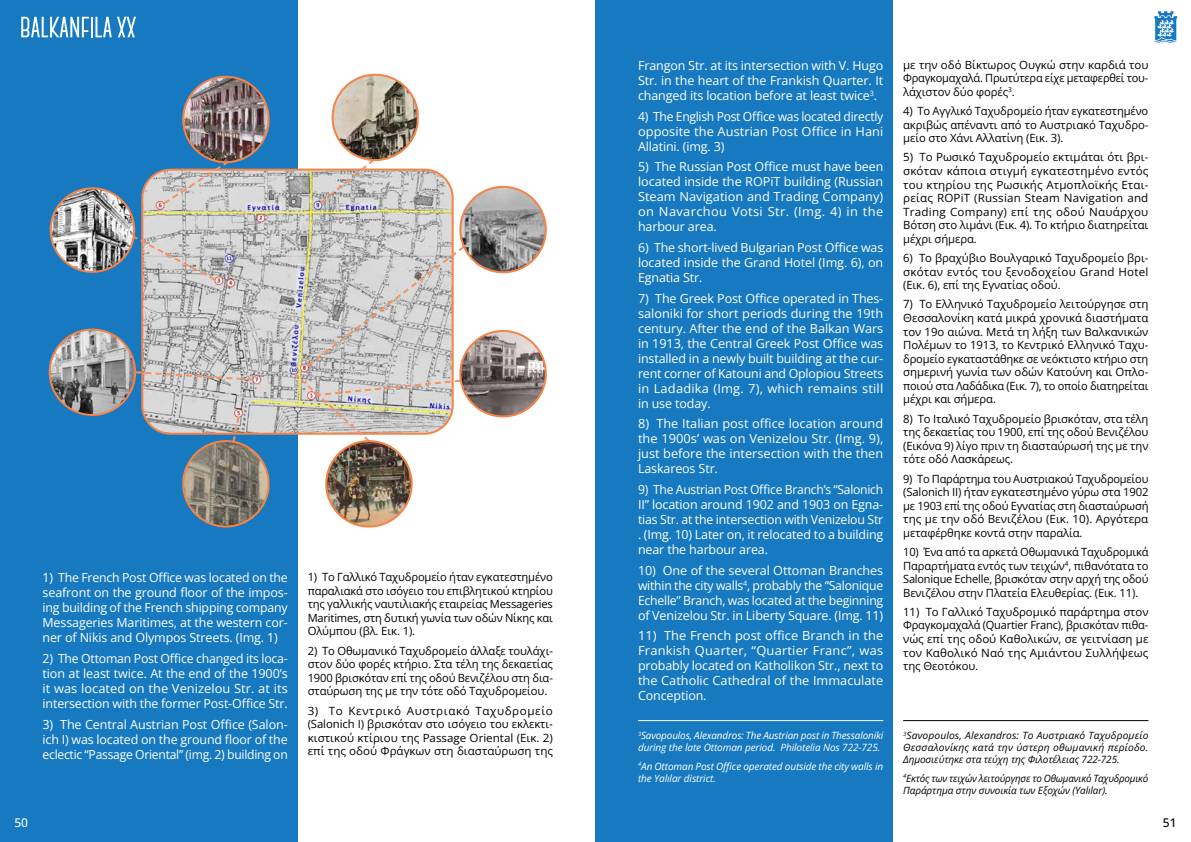
<style>
.page{position:relative;width:1191px;height:842px;background:#fff}
.page>*{position:absolute;margin:0;border:0;box-sizing:border-box;transform-origin:0 0}
.t1{font:12.5px/15px "Open Sans";letter-spacing:-.01em;color:#fff;text-align:justify}
.t2{font:500 12px "Open Sans";color:#fff}
.t3{font:500 12px "Open Sans";color:#000}
.t4{font:11.3px/13.6px "Open Sans";letter-spacing:-.01em;color:#000;text-align:justify}
.t5{font:italic 10px/12px "Open Sans";letter-spacing:-.01em;color:#000;text-align:justify}
.t6{font:italic 10px/12px "Open Sans";letter-spacing:-.01em;color:#fff}
</style>
<div class="page">
<div style="left:0;top:0;width:298px;height:842px;background:#177ac0"></div>
<div style="left:595px;top:0;width:298px;height:842px;background:#177ac0"></div>
<hr style="left:903px;top:720px;width:245px;height:1px;background:#000">
<hr style="left:638px;top:720px;width:245px;height:1px;background:#fff">
<img style="left:144px;top:172px;width:147px;height:260px">
<svg style="left:49px;top:75px;width:222px;height:207px"></svg>
<svg style="left:135px;top:370px;width:120px;height:12px"></svg>
<img style="left:50px;top:372px;width:49px;height:43px">
<div style="left:49px;top:329px;width:87px;height:87px;border:2px solid #f58349;border-radius:50%"></div>
<svg style="left:231px;top:415px;width:10px;height:30px"></svg>
<img style="left:185px;top:443px;width:40px;height:55px">
<div style="left:182px;top:440px;width:87px;height:88px;border:2px solid #f58349;border-radius:41px"></div>
<svg style="left:291px;top:73px;width:256px;height:455px"></svg>
<svg style="left:21px;top:17px;width:68px;height:20px"></svg>
<hr style="left:91px;top:17px;width:2px;height:20px;background:#fff">
<svg style="left:95px;top:17px;width:41px;height:20px"></svg>
<svg style="left:1153px;top:11px;width:25px;height:32px"></svg>
<p class="t1" style="left:43px;top:570px;width:247px">1) The French Post Office was located on the seafront on the ground floor of the impos&shy;ing building of the French shipping company Messageries Maritimes, at the western cor&shy;ner of Nikis and Olympos Streets. (Img. 1)</p>
<p class="t1" style="left:43px;top:651px;width:247px">2) The Ottoman Post Office changed its loca&shy;tion at least twice. At the end of the 1900’s it was located on the Venizelou Str. at its intersection with the former Post-Office Str.</p>
<p class="t1" style="left:43px;top:716px;width:247px">3) The Central Austrian Post Office (Salon&shy;ich I) was located on the ground floor of the eclectic “Passage Oriental” (img. 2) building on</p>
<p class="t4" style="left:308px;top:570px;width:247px">1) Το Γαλλικό Ταχυδρομείο ήταν εγκατεστημένο παραλιακά στο ισόγειο του επιβλητικού κτηρίου της γαλλικής ναυτιλιακής εταιρείας Messageries Maritimes, στη δυτική γωνία των οδών Νίκης και Ολύμπου (βλ. Εικ. 1).</p>
<p class="t4" style="left:308px;top:643px;width:247px">2) Το Οθωμανικό Ταχυδρομείο άλλαξε τουλάχι&shy;στον δύο φορές κτήριο. Στα τέλη της δεκαετίας 1900 βρισκόταν επί της οδού Βενιζέλου στη δια&shy;σταύρωση της με την τότε οδό Ταχυδρομείου.</p>
<p class="t4" style="left:308px;top:703px;width:247px">3) Το Κεντρικό Αυστριακό Ταχυδρομείο (Salonich I) βρισκόταν στο ισόγειο του εκλεκτι&shy;κιστικού κτίριου της Passage Oriental (Εικ. 2) επί της οδού Φράγκων στη διασταύρωση της</p>
<p class="t1" style="left:638px;top:58px;width:247px">Frangon Str. at its intersection with V. Hugo Str. in the heart of the Frankish Quarter. It changed its location before at least twice<sup>3</sup>.</p>
<p class="t1" style="left:638px;top:108px;width:247px">4) The English Post Office was located directly opposite the Austrian Post Office in Hani Allatini. (img. 3)</p>
<p class="t1" style="left:638px;top:159px;width:247px">5) The Russian Post Office must have been located inside the ROPiT building (Russian Steam Navigation and Trading Company) on Navarchou Votsi Str. (Img. 4) in the harbour area.</p>
<p class="t1" style="left:638px;top:240px;width:247px">6) The short-lived Bulgarian Post Office was located inside the Grand Hotel (Img. 6), on Egnatia Str.</p>
<p class="t1" style="left:638px;top:290px;width:247px">7) The Greek Post Office operated in Thes&shy;saloniki for short periods during the 19th century. After the end of the Balkan Wars in 1913, the Central Greek Post Office was installed in a newly built building at the cur&shy;rent corner of Katouni and Oplopiou Streets in Ladadika (Img. 7), which remains still in use today.</p>
<p class="t1" style="left:638px;top:416px;width:247px">8) The Italian post office location around the 1900s’ was on Venizelou Str. (Img. 9), just before the intersection with the then Laskareos Str.</p>
<p class="t1" style="left:638px;top:482px;width:247px">9) The Austrian Post Office Branch’s “Salonich II” location around 1902 and 1903 on Egna&shy;tias Str. at the intersection with Venizelou Str . (Img. 10) Later on, it relocated to a building near the harbour area.</p>
<p class="t1" style="left:638px;top:562px;width:247px">10) One of the several Ottoman Branches within the city walls<sup>4</sup>, probably the “Salonique Echelle” Branch, was located at the beginning of Venizelou Str. in Liberty Square. (Img. 11)</p>
<p class="t1" style="left:638px;top:628px;width:247px">11) The French post office Branch in the Frankish Quarter, “Quartier Franc”, was probably located on Katholikon Str., next to the Catholic Cathedral of the Immaculate Conception.</p>
<p class="t6" style="left:638px;top:729px;width:247px"><sup>3</sup>Savopoulos, Alexandros: The Αustrian post in Thessaloniki during the late Ottoman period. Philotelia Nos 722-725.</p>
<p class="t6" style="left:638px;top:760px;width:247px"><sup>4</sup>An Ottoman Post Office operated outside the city walls in the Yalılar district.</p>
<p class="t4" style="left:903px;top:58px;width:247px">με την οδό Βίκτωρος Ουγκώ στην καρδιά του Φραγκομαχαλά. Πρωτύτερα είχε μεταφερθεί του&shy;λάχιστον δύο φορές<sup>3</sup>.</p>
<p class="t4" style="left:903px;top:104px;width:247px">4) To Αγγλικό Ταχυδρομείο ήταν εγκατεστημένο ακριβώς απέναντι από το Αυστριακό Ταχυδρο&shy;μείο στο Χάνι Αλλατίνη (Εικ. 3).</p>
<p class="t4" style="left:903px;top:150px;width:247px">5) Το Ρωσικό Ταχυδρομείο εκτιμάται ότι βρι&shy;σκόταν κάποια στιγμή εγκατεστημένο εντός του κτηρίου της Ρωσικής Ατμοπλοϊκής Εται&shy;ρείας ROPiT (Russian Steam Navigation and Trading Company) επί της οδού Ναυάρχου Βότση στο λιμάνι (Εικ. 4). Το κτήριο διατηρείται μέχρι σήμερα.</p>
<p class="t4" style="left:903px;top:251px;width:247px">6) Το βραχύβιο Βουλγαρικό Ταχυδρομείο βρι&shy;σκόταν εντός του ξενοδοχείου Grand Hotel (Εικ. 6), επί της Εγνατίας οδού.</p>
<p class="t4" style="left:903px;top:297px;width:247px">7) Το Ελληνικό Ταχυδρομείο λειτούργησε στη Θεσσαλονίκη κατά μικρά χρονικά διαστήματα τον 19ο αιώνα. Μετά τη λήξη των Βαλκανικών Πολέμων το 1913, το Κεντρικό Ελληνικό Ταχυ&shy;δρομείο εγκαταστάθηκε σε νεόκτιστο κτήριο στη σημερινή γωνία των οδών Κατούνη και Οπλο&shy;ποιού στα Λαδάδικα (Εικ. 7), το οποίο διατηρείται μέχρι και σήμερα.</p>
<p class="t4" style="left:903px;top:411px;width:247px">8) Το Ιταλικό Ταχυδρομείο βρισκόταν, στα τέλη της δεκαετίας του 1900, επί της οδού Βενιζέλου (Εικόνα 9) λίγο πριν τη διασταύρωσή της με την τότε οδό Λασκάρεως.</p>
<p class="t4" style="left:903px;top:471px;width:247px">9) Το Παράρτημα του Αυστριακού Ταχυδρομείου (Salonich II) ήταν εγκατεστημένο γύρω στα 1902 με 1903 επί της οδού Εγνατίας στη διασταύρωσή της με την οδό Βενιζέλου (Εικ. 10). Αργότερα μεταφέρθηκε κοντά στην παραλία.</p>
<p class="t4" style="left:903px;top:545px;width:247px">10) Ένα από τα αρκετά Οθωμανικά Ταχυδρομικά Παραρτήματα εντός των τειχών<sup>4</sup>, πιθανότατα το Salonique Echelle, βρισκόταν στην αρχή της οδού Βενιζέλου στην Πλατεία Ελευθερίας. (Εικ. 11).</p>
<p class="t4" style="left:903px;top:605px;width:247px">11) Το Γαλλικό Ταχυδρομικό παράρτημα στον Φραγκομαχαλά (Quartier Franc), βρισκόταν πιθα&shy;νώς επί της οδού Καθολικών, σε γειτνίαση με τον Καθολικό Ναό της Αμιάντου Συλλήψεως της Θεοτόκου.</p>
<p class="t5" style="left:903px;top:729px;width:247px"><sup>3</sup>Savopoulos, Alexandros: To Αυστριακό Ταχυδρομείο Θεσσαλονίκης κατά την ύστερη οθωμανική περίοδο.<br>Δημοσιεύτηκε στα τεύχη της Φιλοτέλειας 722-725.</p>
<p class="t5" style="left:903px;top:772px;width:247px"><sup>4</sup>Εκτός των τειχών λειτούργησε το Οθωμανικό Ταχυδρομικό<br>Παράρτημα στην συνοικία των Εξοχών (Yalılar).</p>
<p class="t2" style="left:14px;top:814px;width:15px">50</p>
<p class="t3" style="left:1162px;top:814px;width:15px">51</p>
</div>
